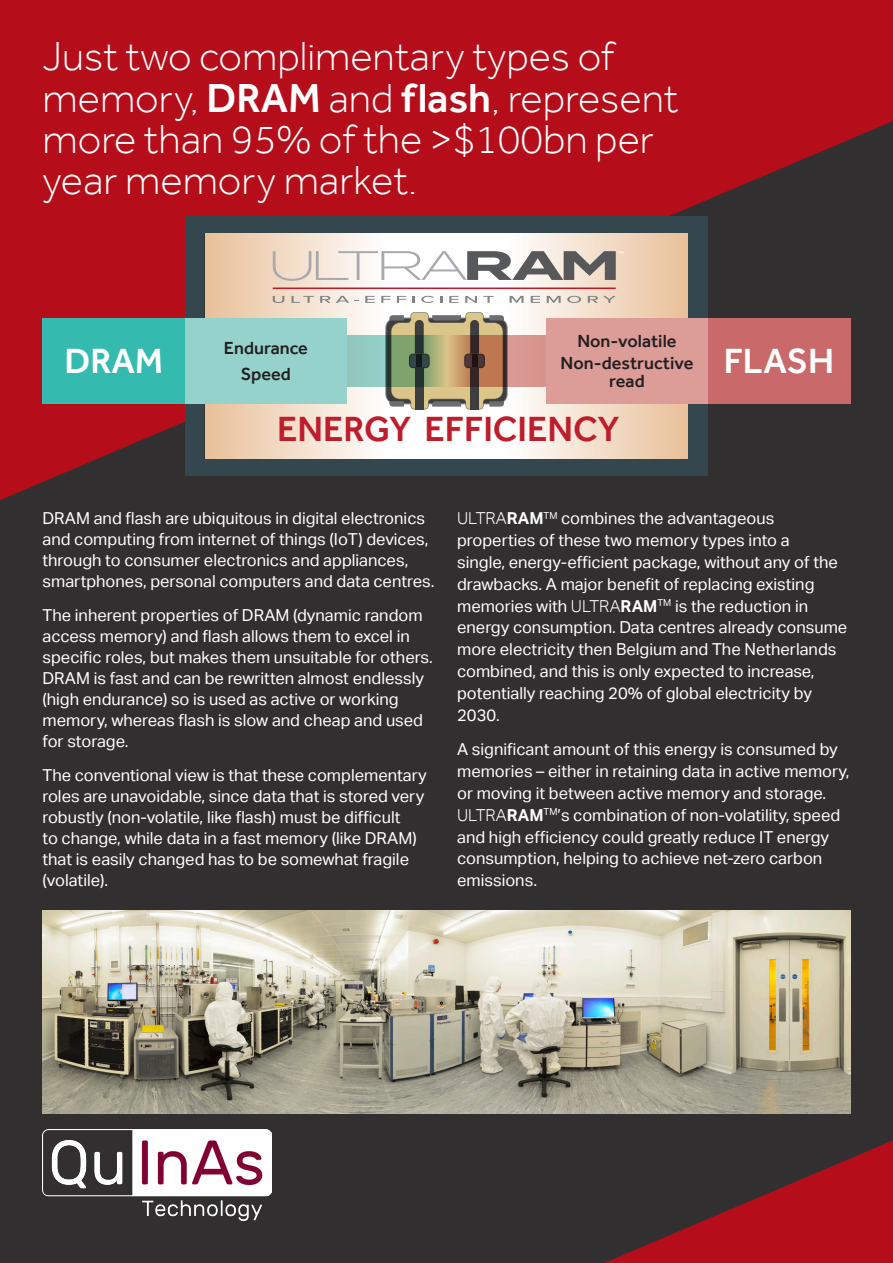
<style>
.page{position:relative;width:893px;height:1263px;background:#312f30}
.page>*{position:absolute;margin:0;border:0;box-sizing:border-box;transform-origin:0 0}
.t1{font:300 41.55px/41.4px "Effra";color:#fff}
.t2{font:500 36px "Effra";color:#be1d2c}
.t3{font:500 36px "Effra";color:#fff}
.t4{font:500 18px/18px "Effra";color:#231f20;text-align:center}
.Paragraph_Style_1{font:16.5px/21.9px "Aktiv Grotesk";color:#fff}
.s1{font-weight:500}
.s2{font-weight:300}
.s3{font-weight:700}
</style>
<div class="page">
<svg style="left:0;top:0;width:893px;height:500px;fill:#b50e1a"></svg>
<div style="left:185px;top:216px;width:523px;height:260px;background:#34474f"></div>
<div style="left:204px;top:233px;width:483px;height:225px;background:#fff"></div>
<div style="left:204px;top:233px;width:181px;height:225px;background:linear-gradient(to right,#e8c098,#fefdfd)"></div>
<div style="left:507px;top:233px;width:181px;height:225px;background:linear-gradient(to right,#fefefe,#e8c099)"></div>
<img style="left:43px;top:911px;width:807px;height:202px">
<div style="left:43px;top:318px;width:142px;height:86px;background:#34baae"></div>
<div style="left:185px;top:318px;width:162px;height:86px;background:#95d2cc"></div>
<div style="left:546px;top:318px;width:162px;height:86px;background:#dc9c98"></div>
<div style="left:708px;top:318px;width:142px;height:86px;background:#c96969"></div>
<svg style="left:273px;top:296px;width:11px;height:7px"></svg>
<svg style="left:292px;top:296px;width:22px;height:7px"></svg>
<svg style="left:320px;top:296px;width:39px;height:7px"></svg>
<svg style="left:365px;top:296px;width:10px;height:7px"></svg>
<svg style="left:381px;top:296px;width:10px;height:7px"></svg>
<svg style="left:397px;top:296px;width:9px;height:7px"></svg>
<svg style="left:413px;top:296px;width:2px;height:7px"></svg>
<svg style="left:421px;top:296px;width:13px;height:7px"></svg>
<svg style="left:440px;top:296px;width:2px;height:7px"></svg>
<svg style="left:449px;top:296px;width:10px;height:7px"></svg>
<svg style="left:465px;top:296px;width:12px;height:7px"></svg>
<svg style="left:483px;top:296px;width:11px;height:7px"></svg>
<svg style="left:510px;top:296px;width:13px;height:7px"></svg>
<svg style="left:531px;top:296px;width:9px;height:7px"></svg>
<svg style="left:547px;top:296px;width:14px;height:7px"></svg>
<svg style="left:567px;top:296px;width:14px;height:7px"></svg>
<svg style="left:588px;top:296px;width:28px;height:7px"></svg>
<hr style="left:273px;top:287px;width:343px;height:2px;background:#be1d2c">
<svg style="left:273px;top:251px;width:351px;height:30px"></svg>
<svg style="left:389px;top:312px;width:115px;height:97px;background:#aea283"></svg>
<div style="left:470px;top:368px;width:9px;height:41px;background:#3e3e3f"></div>
<svg style="left:446px;top:335px;width:100px;height:51px;background:#b58069"></svg>
<svg style="left:347px;top:335px;width:99px;height:51px;background:#80a286"></svg>
<svg style="left:604px;top:1140px;width:289px;height:123px"></svg>
<img style="left:43px;top:1129px;width:229px;height:91px">
<p class="t1" style="left:43px;top:35px;width:638px">Just two complimentary types of memory, <span class="s1">DRAM</span> and <span class="s1">flash</span>, represent more than 95% of the &gt;$100bn per year memory market.</p>
<p class="t3" style="left:65px;top:340px;width:100px">DRAM</p>
<p class="t4" style="left:224px;top:339px;width:86px">Endurance</p>
<p class="t4" style="left:241px;top:364px;width:51px">Speed</p>
<p class="t4" style="left:577px;top:332px;width:101px">Non-volatile</p>
<p class="t4" style="left:561px;top:354px;width:134px">Non-destructive read</p>
<p class="t3" style="left:724px;top:340px;width:112px">FLASH</p>
<p class="t2" style="left:277px;top:408px;width:344px">ENERGY EFFICIENCY</p>
<p class="Paragraph_Style_1" style="left:43px;top:508px;width:393px;line-height:21px">DRAM and flash are ubiquitous in digital electronics and computing from internet of things (IoT) devices, through to consumer electronics and appliances, smartphones, personal computers and data centres.</p>
<p class="Paragraph_Style_1" style="left:43px;top:605px;width:392px;line-height:21px">The inherent properties of DRAM (dynamic random access memory) and flash allows them to excel in specific roles, but makes them unsuitable for others.<br>DRAM is fast and can be rewritten almost endlessly (high endurance) so is used as active or working memory, whereas flash is slow and cheap and used for storage.</p>
<p class="Paragraph_Style_1" style="left:43px;top:765px;width:386px;line-height:21px">The conventional view is that these complementary roles are unavoidable, since data that is stored very robustly (non-volatile, like flash) must be difficult<br>to change, while data in a fast memory (like DRAM) that is easily changed has to be somewhat fragile (volatile).</p>
<p class="Paragraph_Style_1" style="left:457px;top:508px;width:392px"><span class="s2">ULTRA</span><span class="s3">RAM</span><sup>TM</sup> combines the advantageous properties of these two memory types into a<br>single, energy-efficient package, without any of the drawbacks. A major benefit of replacing existing memories with <span class="s2">ULTRA</span><span class="s3">RAM</span><sup>TM</sup> is the reduction in energy consumption. Data centres already consume more electricity then Belgium and The Netherlands combined, and this is only expected to increase, potentially reaching 20% of global electricity by 2030.</p>
<p class="Paragraph_Style_1" style="left:457px;top:739px;width:394px">A significant amount of this energy is consumed by memories – either in retaining data in active memory, or moving it between active memory and storage.<br><span class="s2">ULTRA</span><span class="s3">RAM</span><sup>TM</sup>’s combination of non-volatility, speed and high efficiency could greatly reduce IT energy consumption, helping to achieve net-zero carbon emissions.</p>
</div>
